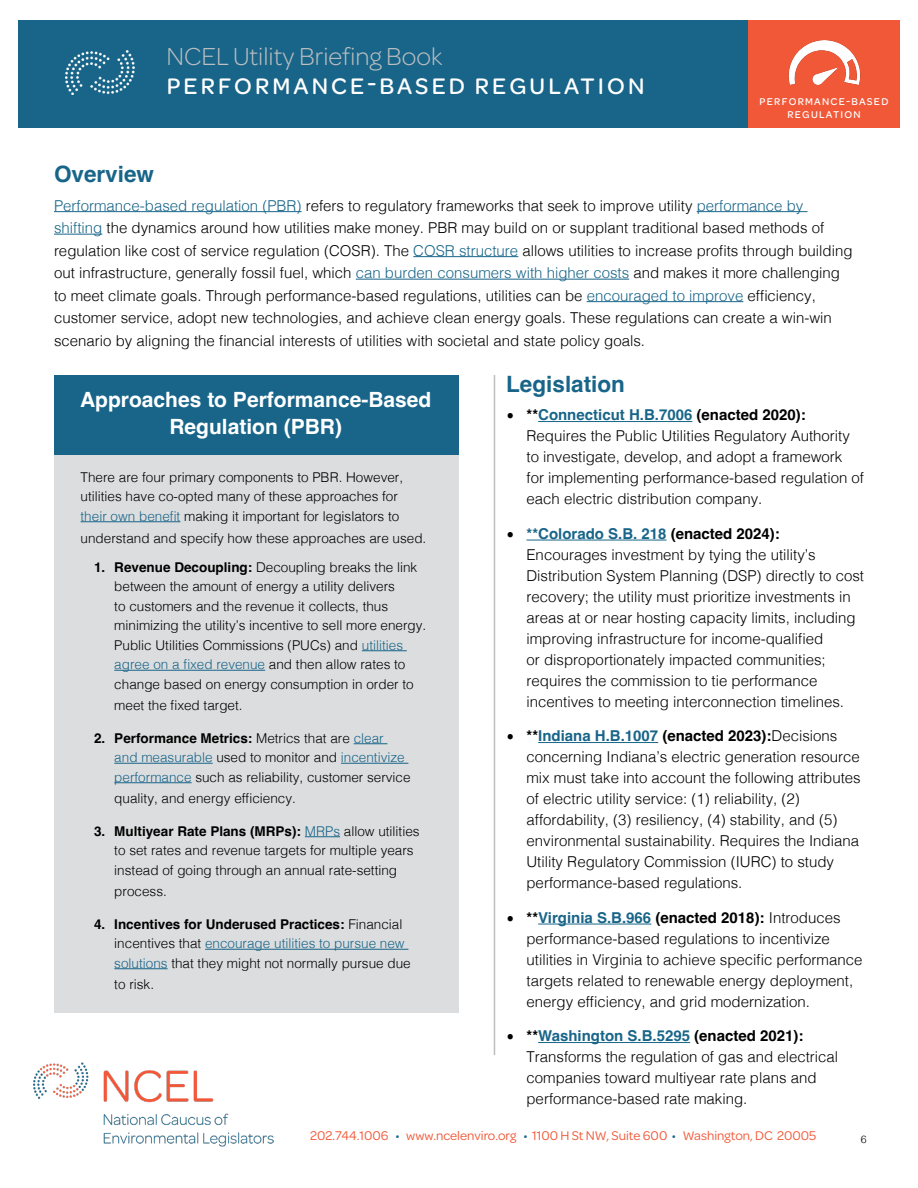
<style>
.page{position:relative;width:918px;height:1188px;background:#fff}
.page>*{position:absolute;margin:0;border:0;box-sizing:border-box;transform-origin:0 0}
.t1{font:300 26.25px "Omnes";color:#bcbec0}
.t2{font:500 24px "Omnes";letter-spacing:.13em;color:#fff}
.t3{font:700 22.5px "Helvetica";color:#186589}
.t4{font:700 21px/27px "Helvetica";color:#fff;text-align:center}
.t5{font:300 15px/21px "Helvetica";color:#000}
.t6{font:300 13.5px/19.5px "Helvetica";color:#000}
.t7{font:13.5px "Omnes";color:#f15838}
.t8{font:500 10.5px/12.6px "Omnes";letter-spacing:.12em;color:#fff;text-align:center}
.t9{font:300 10.5px "Helvetica";color:#000}
.s1{color:#186589}
.s2{font-weight:700}
.s3{font-family:"Helvetica Neue";font-weight:400}
.s4{font-weight:700;color:#186589}
</style>
<div class="page">
<div style="left:18px;top:20px;width:882px;height:108px;background:#186589"></div>
<img style="left:66px;top:51px;width:68px;height:44px">
<img style="left:34px;top:1063px;width:239px;height:84px">
<hr style="left:54px;top:211px;width:248px;height:1px;background:#186589">
<hr style="left:697px;top:211px;width:111px;height:1px;background:#186589">
<hr style="left:54px;top:234px;width:48px;height:1px;background:#186589">
<hr style="left:413px;top:256px;width:105px;height:1px;background:#186589">
<hr style="left:356px;top:279px;width:273px;height:1px;background:#186589">
<hr style="left:587px;top:301px;width:156px;height:1px;background:#186589">
<div style="left:54px;top:404px;width:405px;height:608px;background:#dcddde"></div>
<div style="left:54px;top:375px;width:405px;height:80px;background:#186589"></div>
<hr style="left:81px;top:521px;width:99px;height:1px;background:#186589">
<hr style="left:362px;top:650px;width:45px;height:1px;background:#186589">
<hr style="left:114px;top:670px;width:151px;height:1px;background:#186589">
<hr style="left:354px;top:743px;width:33px;height:1px;background:#186589">
<hr style="left:114px;top:763px;width:99px;height:1px;background:#186589">
<hr style="left:341px;top:763px;width:67px;height:1px;background:#186589">
<hr style="left:114px;top:782px;width:78px;height:1px;background:#186589">
<hr style="left:305px;top:836px;width:35px;height:1px;background:#186589">
<hr style="left:205px;top:949px;width:203px;height:1px;background:#186589">
<hr style="left:114px;top:968px;width:54px;height:1px;background:#186589">
<hr style="left:538px;top:421px;width:154px;height:1px;background:#186589">
<hr style="left:526px;top:540px;width:141px;height:1px;background:#186589">
<hr style="left:538px;top:742px;width:120px;height:1px;background:#186589">
<hr style="left:538px;top:924px;width:113px;height:1px;background:#186589">
<hr style="left:538px;top:1042px;width:152px;height:1px;background:#186589">
<hr style="left:494px;top:375px;width:1px;height:680px;background:#bcbec0">
<div style="left:748px;top:20px;width:152px;height:108px;background:#f15838"></div>
<img style="left:788px;top:40px;width:72px;height:45px">
<h1 class="t1" style="left:167px;top:39px;width:277px">NCEL Utility Briefing Book</h1>
<h2 class="t2" style="left:167px;top:69px;width:479px">PERFORMANCE-BASED REGULATION</h2>
<p class="t8" style="left:760px;top:95px;width:130px">PERFORMANCE-BASED<br>REGULATION</p>
<h3 class="t3" style="left:54px;top:160px;width:102px">Overview</h3>
<p class="t5" style="left:54px;top:193px;width:800px;line-height:22.5px"><span class="s1">Performance-based regulation (PBR)</span> refers to regulatory frameworks that seek to improve utility <span class="s1">performance by shifting</span> the dynamics around how utilities make money. PBR may build on or supplant traditional based methods of regulation like cost of service regulation (COSR). The <span class="s1">COSR structure</span> allows utilities to increase profits through building out infrastructure, generally fossil fuel, which <span class="s1">can burden consumers with higher costs</span> and makes it more challenging to meet climate goals. Through performance-based regulations, utilities can be <span class="s1">encouraged to improve</span> efficiency, customer service, adopt new technologies, and achieve clean energy goals. These regulations can create a win-win scenario by aligning the financial interests of utilities with societal and state policy goals.</p>
<h3 class="t4" style="left:80px;top:389px;width:353px">Approaches to Performance-Based<br>Regulation (PBR)</h3>
<p class="t6" style="left:81px;top:466px;width:324px">There are four primary components to PBR. However, utilities have co-opted many of these approaches for <span class="s1">their own benefit</span> making it important for legislators to</p>
<p class="t6" style="left:81px;top:528px;width:347px">understand and specify how these approaches are used.</p>
<p class="t6" style="left:114px;top:556px;width:314px;text-indent:-20px"><span class="s2">1. Revenue Decoupling:</span> Decoupling breaks the link between the amount of energy a utility delivers<br>to customers and the revenue it collects, thus minimizing the utility’s incentive to sell more energy.<br>Public Utilities Commissions (PUCs) and <span class="s1">utilities agree on a fixed revenue</span> and then allow rates to change based on energy consumption in order to</p>
<p class="t6" style="left:114px;top:694px;width:130px">meet the fixed target.</p>
<p class="t6" style="left:114px;top:727px;width:298px;text-indent:-20px"><span class="s2">2. Performance Metrics:</span> Metrics that are <span class="s1">clear<br>and measurable</span> used to monitor and <span class="s1">incentivize performance</span> such as reliability, customer service</p>
<p class="t6" style="left:114px;top:787px;width:183px">quality, and energy efficiency.</p>
<p class="t6" style="left:114px;top:820px;width:307px;text-indent:-20px"><span class="s2">3. Multiyear Rate Plans (MRPs):</span> <span class="s1">MRPs</span> allow utilities to set rates and revenue targets for multiple years instead of going through an annual rate-setting</p>
<p class="t6" style="left:114px;top:880px;width:54px">process.</p>
<p class="t6" style="left:114px;top:913px;width:298px;text-indent:-20px"><span class="s2">4. Incentives for Underused Practices:</span> Financial incentives that <span class="s1">encourage utilities to pursue new solutions</span> that they might not normally pursue due</p>
<p class="t6" style="left:114px;top:973px;width:41px">to risk.</p>
<h3 class="t3" style="left:506px;top:370px;width:120px">Legislation</h3>
<p class="t5" style="left:526px;top:404px;width:339px;text-indent:-20px"><span class="s3">࡟</span> <span class="s2">**</span> <span class="s4">Connecticut H.B.7006</span> <span class="s2">(enacted 2020):<br></span>Requires the Public Utilities Regulatory Authority to investigate, develop, and adopt a framework<br>for implementing performance-based regulation of each electric distribution company.</p>
<p class="t5" style="left:526px;top:522px;width:339px;text-indent:-20px"><span class="s3">࡟</span> <span class="s4">** Colorado S.B. 218</span> <span class="s2">(enacted 2024):<br></span>Encourages investment by tying the utility’s Distribution System Planning (DSP) directly to cost recovery; the utility must prioritize investments in areas at or near hosting capacity limits, including improving infrastructure for income-qualified<br>or disproportionately impacted communities; requires the commission to tie performance incentives to meeting interconnection timelines.</p>
<p class="t5" style="left:526px;top:725px;width:336px;text-indent:-20px"><span class="s3">࡟</span> <span class="s2">**</span> <span class="s4">Indiana H.B.1007</span> <span class="s2">(enacted 2023):</span>Decisions concerning Indiana’s electric generation resource mix must take into account the following attributes of electric utility service: (1) reliability, (2) affordability, (3) resiliency, (4) stability, and (5) environmental sustainability. Requires the Indiana Utility Regulatory Commission (IURC) to study performance-based regulations.</p>
<p class="t5" style="left:526px;top:906px;width:337px;text-indent:-20px"><span class="s3">࡟</span> <span class="s2">**</span> <span class="s4">Virginia S.B.966</span> <span class="s2">(enacted 2018):</span> Introduces performance-based regulations to incentivize utilities in Virginia to achieve specific performance targets related to renewable energy deployment, energy efficiency, and grid modernization.</p>
<p class="t5" style="left:526px;top:1025px;width:313px;text-indent:-20px"><span class="s3">࡟</span> <span class="s2">**</span> <span class="s4">Washington S.B.5295</span> <span class="s2">(enacted 2021):<br></span>Transforms the regulation of gas and electrical companies toward multiyear rate plans and performance-based rate making.</p>
<p class="t7" style="left:310px;top:1127px;width:508px">202.744.1006 <span class="s1">•</span> www.ncelenviro.org <span class="s1">•</span> 1100 H St NW, Suite 600 <span class="s1">•</span> Washington, DC 20005</p>
<p class="t9" style="left:861px;top:1130px;width:7px">6</p>
</div>
